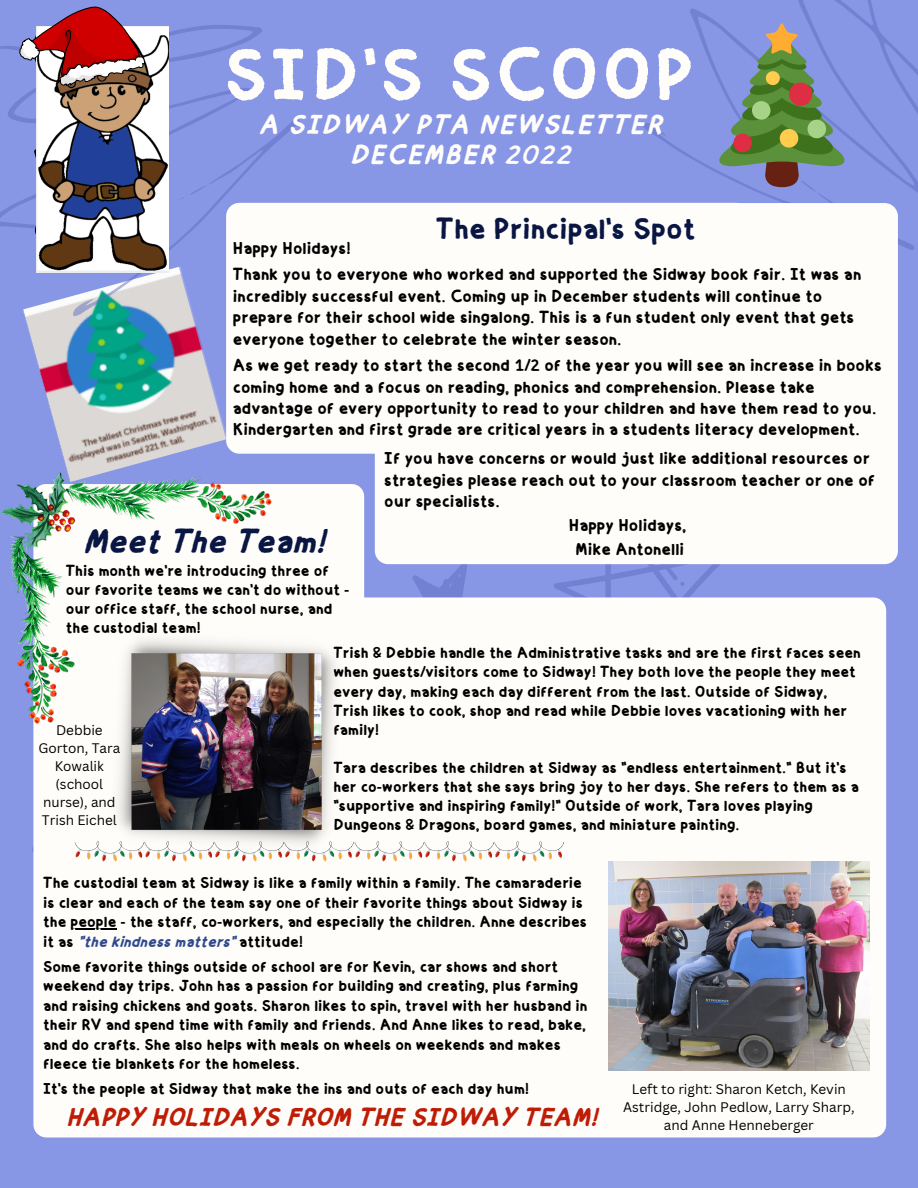
<style>
.page{position:relative;width:918px;height:1188px;background:#8896e6}
.page>*{position:absolute;margin:0;border:0;box-sizing:border-box;transform-origin:0 0}
.t1{font:76.8px "puimek";letter-spacing:.04em;color:#fffdfa}
.t2{font:italic 35.7px "puimek";color:#091643}
.t3{font:31.5px "puimek";color:#091643}
.t4{font:italic 28.8px/30.3px "puimek";letter-spacing:.04em;color:#fffdfa;text-align:center}
.t5{font:italic 27px "puimek";color:#bf1c06}
.t6{font:18px/21.5px "puimek";color:#000}
.t7{font:16.5px/19.2px "puimek";color:#000}
.t8{font:13.5px/18px "Canva Sans";color:#000;text-align:center}
.s1{font-style:italic;color:#304a8e}
</style>
<div class="page">
<img style="left:23px;top:300px;width:204px;height:168px">
<svg style="left:0;top:25px;width:262px;height:275px"></svg>
<svg style="left:63px;top:114px;width:248px;height:210px"></svg>
<svg style="left:169px;top:181px;width:39px;height:27px"></svg>
<svg style="left:690px;top:0;width:228px;height:110px"></svg>
<svg style="left:637px;top:110px;width:281px;height:140px"></svg>
<svg style="left:378px;top:560px;width:420px;height:37px"></svg>
<div style="left:33px;top:484px;width:331px;height:128px;background:#fffdfa;border-radius:12px"></div>
<svg style="left:714px;top:23px;width:136px;height:170px"></svg>
<img style="left:36px;top:27px;width:133px;height:245px">
<svg style="left:19px;top:6px;width:127px;height:80px"></svg>
<div style="left:33px;top:597px;width:853px;height:540px;background:#fffdfa;border-radius:13px"></div>
<img style="left:609px;top:862px;width:261px;height:209px">
<img style="left:118px;top:646px;width:217px;height:195px">
<svg style="left:75px;top:841px;width:489px;height:21px"></svg>
<hr style="left:71px;top:929px;width:45px;height:1px;background:#000">
<img style="left:2px;top:468px;width:283px;height:269px">
<div style="left:375px;top:203px;width:523px;height:361px;background:#fffdfa;border-radius:13px"></div>
<div style="left:226px;top:203px;width:523px;height:251px;background:#fffdfa;border-radius:13px"></div>
<h1 class="t1" style="left:224px;top:1px;width:472px">SID'S SCOOP</h1>
<h3 class="t4" style="left:258px;top:105px;width:405px">A SIDWAY PTA NEWSLETTER<br>DECEMBER 2022</h3>
<h3 class="t3" style="left:436px;top:198px;width:261px">The Principal's Spot</h3>
<p class="t6" style="left:233px;top:232px;width:630px;line-height:26.7px">Happy Holidays!<br>Thank you to everyone who worked and supported the Sidway book fair. It was an</p>
<p class="t6" style="left:233px;top:282px;width:623px">incredibly successful event. Coming up in December students will continue to prepare for their school wide singalong. This is a fun student only event that gets everyone together to celebrate the winter season.</p>
<p class="t6" style="left:233px;top:352px;width:650px">As we get ready to start the second 1/2 of the year you will see an increase in books coming home and a focus on reading, phonics and comprehension. Please take advantage of every opportunity to read to your children and have them read to you.<br>Kindergarten and first grade are critical years in a students literacy development.</p>
<p class="t6" style="left:384px;top:445px;width:492px">If you have concerns or would just like additional resources or strategies please reach out to your classroom teacher or one of our specialists.</p>
<p class="t6" style="left:569px;top:509px;width:119px;line-height:24.8px;text-align:center">Happy Holidays,<br>Mike Antonelli</p>
<h2 class="t2" style="left:83px;top:507px;width:243px">Meet The Team!</h2>
<p class="t7" style="left:66px;top:559px;width:285px">This month we're introducing three of our favorite teams we can't do without - our office staff, the school nurse, and the custodial team!</p>
<p class="t8" style="left:39px;top:721px;width:83px">Debbie<br>Gorton, Tara<br>Kowalik (school nurse), and<br>Trish Eichel</p>
<p class="t7" style="left:333px;top:641px;width:529px">Trish &amp; Debbie handle the Administrative tasks and are the first faces seen when guests/visitors come to Sidway! They both love the people they meet every day, making each day different from the last. Outside of Sidway, Trish likes to cook, shop and read while Debbie loves vacationing with her family!</p>
<p class="t7" style="left:333px;top:755px;width:527px">Tara describes the children at Sidway as "endless entertainment." But it's her co-workers that she says bring joy to her days. She refers to them as a "supportive and inspiring family!" Outside of work, Tara loves playing Dungeons &amp; Dragons, board games, and miniature painting.</p>
<p class="t7" style="left:43px;top:871px;width:545px">The custodial team at Sidway is like a family within a family. The camaraderie is clear and each of the team say one of their favorite things about Sidway is the people - the staff, co-workers, and especially the children. Anne describes it as <span class="s1">"the kindness matters"</span> attitude!</p>
<p class="t7" style="left:43px;top:954px;width:546px">Some favorite things outside of school are for Kevin, car shows and short weekend day trips. John has a passion for building and creating, plus farming and raising chickens and goats. Sharon likes to spin, travel with her husband in their RV and spend time with family and friends. And Anne likes to read, bake, and do crafts. She also helps with meals on wheels on weekends and makes fleece tie blankets for the homeless.</p>
<p class="t7" style="left:43px;top:1076px;width:487px">It's the people at Sidway that make the ins and outs of each day hum!</p>
<h3 class="t5" style="left:66px;top:1091px;width:532px">HAPPY HOLIDAYS FROM THE SIDWAY TEAM!</h3>
<p class="t8" style="left:623px;top:1079px;width:233px">Left to right: Sharon Ketch, Kevin<br>Astridge, John Pedlow, Larry Sharp, and Anne Henneberger</p>
</div>
